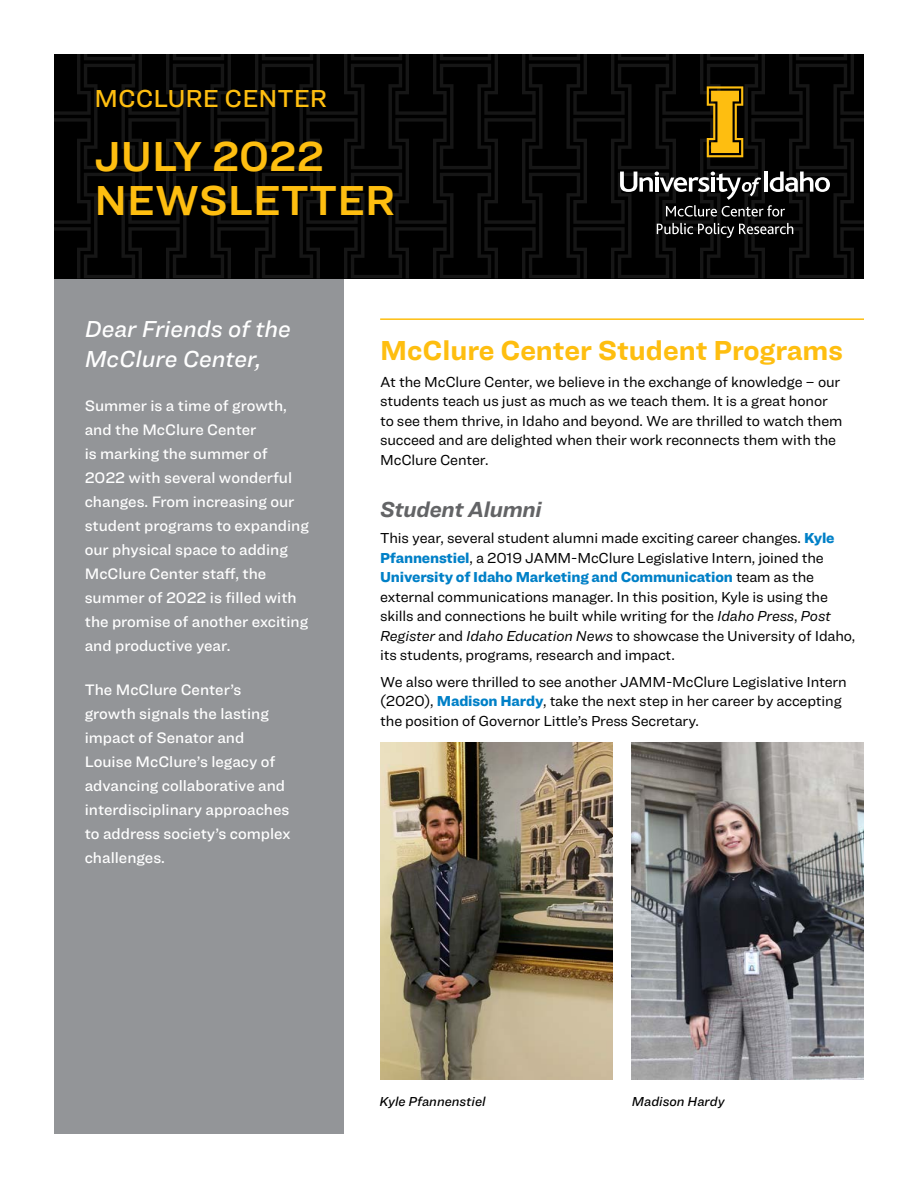
<style>
.page{position:relative;width:918px;height:1188px;background:#fff}
.page>*{position:absolute;margin:0;border:0;box-sizing:border-box;transform-origin:0 0}
.t1{font:43.5px/43.5px "Ringside Regular Semi";color:#febe10}
.t2{font:700 28.5px "Ringside";color:#febe10}
.t3{font:500 25.5px "Ringside";color:#febe10}
.t4{font:24px/30px "Ringside Regular Med Ital";color:#fff}
.t5{font:italic 700 22.5px "Ringside";letter-spacing:-.01em;color:#636466}
.t6{font:500 15.75px/24px "Ringside";color:#fff}
.t7{font:15px/19.5px "Ringside";letter-spacing:-.01em;color:#000}
.t8{font:13.5px "Ringside Regular Med Ital";color:#000}
.s1{font-weight:900;color:#0080c7}
.s2{font-style:italic}
</style>
<div class="page">
<div style="left:54px;top:278px;width:289px;height:856px;background:#939598"></div>
<svg style="left:54px;top:54px;width:810px;height:225px;background:#050505"></svg>
<svg style="left:707px;top:86px;width:36px;height:71px;background:#a87e0b"></svg>
<svg style="left:620px;top:172px;width:210px;height:45px;background:#3b3b3b"></svg>
<svg style="left:657px;top:223px;width:136px;height:15px;background:#3c3c3c"></svg>
<hr style="left:380px;top:318px;width:484px;height:2px;background:#febe10">
<img style="left:380px;top:742px;width:233px;height:338px">
<img style="left:631px;top:742px;width:233px;height:338px">
<h3 class="t3" style="left:94px;top:80px;width:234px">MCCLURE CENTER</h3>
<h1 class="t1" style="left:94px;top:133px;width:302px">JULY 2022<br>NEWSLETTER</h1>
<h3 class="t4" style="left:85px;top:313px;width:208px">Dear Friends of the<br>McClure Center,</h3>
<p class="t6" style="left:85px;top:393px;width:226px">Summer is a time of growth, and the McClure Center<br>is marking the summer of<br>2022 with several wonderful changes. From increasing our student programs to expanding our physical space to adding<br>McClure Center staff, the summer of 2022 is filled with the promise of another exciting and productive year.</p>
<p class="t6" style="left:85px;top:677px;width:207px">The McClure Center’s growth signals the lasting impact of Senator and<br>Louise McClure’s legacy of advancing collaborative and interdisciplinary approaches to address society’s complex challenges.</p>
<h2 class="t2" style="left:380px;top:330px;width:464px">McClure Center Student Programs</h2>
<p class="t7" style="left:380px;top:372px;width:464px">At the McClure Center, we believe in the exchange of knowledge – our students teach us just as much as we teach them. It is a great honor to see them thrive, in Idaho and beyond. We are thrilled to watch them succeed and are delighted when their work reconnects them with the McClure Center.</p>
<h3 class="t5" style="left:380px;top:493px;width:163px">Student Alumni</h3>
<p class="t7" style="left:380px;top:528px;width:477px">This year, several student alumni made exciting career changes. <span class="s1">Kyle Pfannenstiel</span>, a 2019 JAMM-McClure Legislative Intern, joined the <span class="s1">University of Idaho Marketing and Communication</span> team as the external communications manager. In this position, Kyle is using the skills and connections he built while writing for the <span class="s2">Idaho Press</span>, <span class="s2">Post Register</span> and <span class="s2">Idaho Education News</span> to showcase the University of Idaho, its students, programs, research and impact.</p>
<p class="t7" style="left:380px;top:672px;width:468px">We also were thrilled to see another JAMM-McClure Legislative Intern (2020), <span class="s1">Madison Hardy</span>, take the next step in her career by accepting the position of Governor Little’s Press Secretary.</p>
<p class="t8" style="left:380px;top:1092px;width:108px">Kyle Pfannenstiel</p>
<p class="t8" style="left:632px;top:1092px;width:94px">Madison Hardy</p>
</div>
